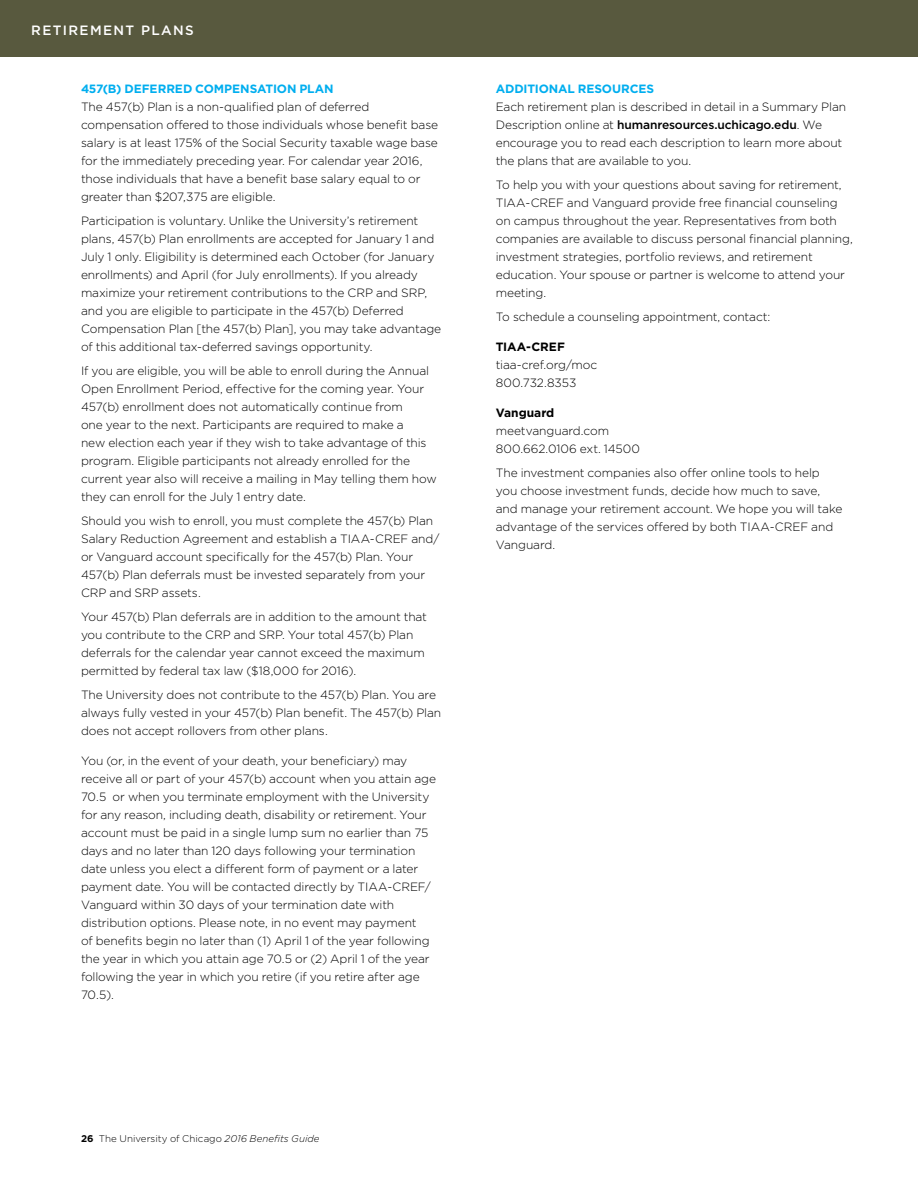
<style>
.page{position:relative;width:918px;height:1188px;background:#fff}
.page>*{position:absolute;margin:0;border:0;box-sizing:border-box;transform-origin:0 0}
.t1{font:500 13.5px "Gotham";letter-spacing:.1em;color:#fff}
.t2{font:300 12px/18px "Gotham";letter-spacing:-.01em;color:#000}
.t3{font:700 12px "Gotham";letter-spacing:-.01em;color:#00aeef}
.t4{font:700 12px "Gotham";color:#000}
.t5{font:300 9.75px "Gotham";color:#000}
.s1{font-weight:700}
.s2{font-style:italic}
.s3{font-weight:500}
</style>
<div class="page">
<div style="left:0;top:0;width:918px;height:57px;background:#58593e"></div>
<p class="t1" style="left:31px;top:22px;width:164px">RETIREMENT PLANS</p>
<p class="t3" style="left:81px;top:81px;width:254px">457(B) DEFERRED COMPENSATION PLAN</p>
<p class="t2" style="left:81px;top:97px;width:359px">The 457(b) Plan is a non-qualified plan of deferred compensation offered to those individuals whose benefit base salary is at least 175% of the Social Security taxable wage base for the immediately preceding year. For calendar year 2016, those individuals that have a benefit base salary equal to or greater than $207,375 are eligible.</p>
<p class="t2" style="left:81px;top:211px;width:362px">Participation is voluntary. Unlike the University’s retirement plans, 457(b) Plan enrollments are accepted for January 1 and July 1 only. Eligibility is determined each October (for January enrollments) and April (for July enrollments). If you already maximize your retirement contributions to the CRP and SRP, and you are eligible to participate in the 457(b) Deferred Compensation Plan [the 457(b) Plan], you may take advantage of this additional tax-deferred savings opportunity.</p>
<p class="t2" style="left:81px;top:361px;width:357px">If you are eligible, you will be able to enroll during the Annual Open Enrollment Period, effective for the coming year. Your 457(b) enrollment does not automatically continue from<br>one year to the next. Participants are required to make a<br>new election each year if they wish to take advantage of this program. Eligible participants not already enrolled for the current year also will receive a mailing in May telling them how they can enroll for the July 1 entry date.</p>
<p class="t2" style="left:81px;top:511px;width:360px">Should you wish to enroll, you must complete the 457(b) Plan Salary Reduction Agreement and establish a TIAA-CREF and/ or Vanguard account specifically for the 457(b) Plan. Your 457(b) Plan deferrals must be invested separately from your CRP and SRP assets.</p>
<p class="t2" style="left:81px;top:607px;width:348px">Your 457(b) Plan deferrals are in addition to the amount that you contribute to the CRP and SRP. Your total 457(b) Plan deferrals for the calendar year cannot exceed the maximum permitted by federal tax law ($18,000 for 2016).</p>
<p class="t2" style="left:81px;top:685px;width:362px">The University does not contribute to the 457(b) Plan. You are always fully vested in your 457(b) Plan benefit. The 457(b) Plan does not accept rollovers from other plans.</p>
<p class="t2" style="left:81px;top:751px;width:357px">You (or, in the event of your death, your beneficiary) may receive all or part of your 457(b) account when you attain age 70.5 or when you terminate employment with the University for any reason, including death, disability or retirement. Your account must be paid in a single lump sum no earlier than 75 days and no later than 120 days following your termination date unless you elect a different form of payment or a later payment date. You will be contacted directly by TIAA-CREF/ Vanguard within 30 days of your termination date with distribution options. Please note, in no event may payment<br>of benefits begin no later than (1) April 1 of the year following the year in which you attain age 70.5 or (2) April 1 of the year following the year in which you retire (if you retire after age 70.5).</p>
<p class="t5" style="left:81px;top:1132px;width:240px"><span class="s1">26</span> The University of Chicago <span class="s2">2016 Benefits Guide</span></p>
<p class="t3" style="left:496px;top:81px;width:160px">ADDITIONAL RESOURCES</p>
<p class="t2" style="left:496px;top:97px;width:352px">Each retirement plan is described in detail in a Summary Plan Description online at <span class="s3">humanresources.uchicago.edu</span>. We encourage you to read each description to learn more about the plans that are available to you.</p>
<p class="t2" style="left:496px;top:175px;width:359px">To help you with your questions about saving for retirement, TIAA-CREF and Vanguard provide free financial counseling on campus throughout the year. Representatives from both companies are available to discuss personal financial planning, investment strategies, portfolio reviews, and retirement education. Your spouse or partner is welcome to attend your meeting.</p>
<p class="t2" style="left:496px;top:307px;width:276px">To schedule a counseling appointment, contact:</p>
<p class="t4" style="left:496px;top:339px;width:71px">TIAA-CREF</p>
<p class="t2" style="left:496px;top:355px;width:103px">tiaa-cref.org/moc<br>800.732.8353</p>
<p class="t4" style="left:496px;top:405px;width:60px">Vanguard</p>
<p class="t2" style="left:496px;top:421px;width:146px">meetvanguard.com<br>800.662.0106 ext. 14500</p>
<p class="t2" style="left:496px;top:463px;width:348px">The investment companies also offer online tools to help you choose investment funds, decide how much to save, and manage your retirement account. We hope you will take advantage of the services offered by both TIAA-CREF and Vanguard.</p>
</div>
